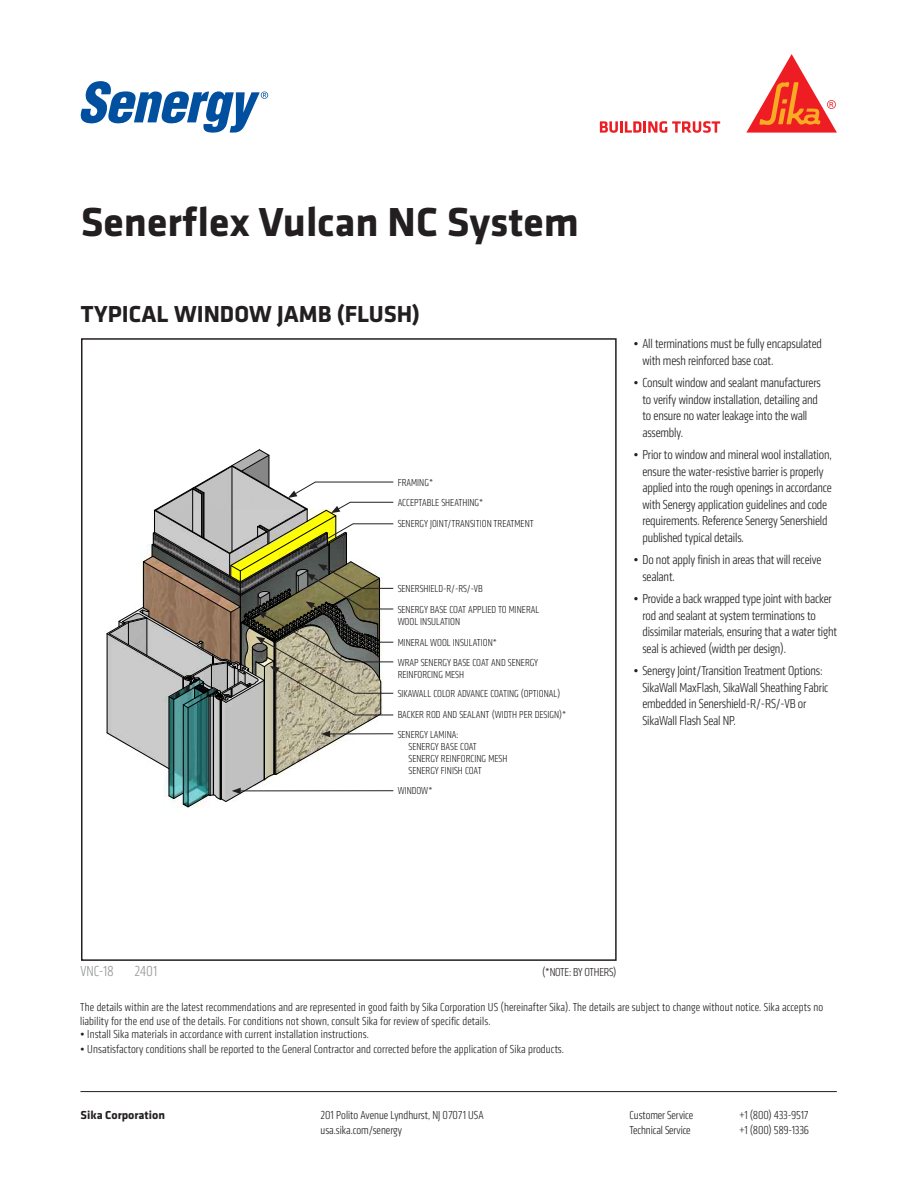
<style>
.page{position:relative;width:918px;height:1188px;background:#fff}
.page>*{position:absolute;margin:0;border:0;box-sizing:border-box;transform-origin:0 0}
.t1{font:700 42px "Klavika";color:#231f20}
.Detail_Product_Descr{font:700 24px "Klavika";color:#231f20}
.Detail_Number{font:300 condensed 15px "Klavika";color:#939598}
.Bulleted_List{font:300 condensed 13.5px/16.5px "Klavika";letter-spacing:-.01em;color:#231f20}
.t2{font:300 condensed 12px/13.5px "Klavika";letter-spacing:.01em;color:#231f20}
.t3{font:300 condensed 12px "Klavika";letter-spacing:-.015em;color:#231f20}
.t4{font:300 condensed 12px "Klavika";letter-spacing:-.02em;color:#231f20}
.t5{font:700 12px "Klavika";color:#231f20}
.Leader_Notes{font:300 condensed 10.5px/12px "Klavika";color:#231f20}
</style>
<div class="page">
<div style="left:81px;top:338px;width:536px;height:623px;border:2px solid #231f20"></div>
<svg style="left:600px;top:121px;width:120px;height:12px"></svg>
<svg style="left:746px;top:54px;width:91px;height:79px"></svg>
<svg style="left:81px;top:81px;width:187px;height:52px"></svg>
<hr style="left:80px;top:1091px;width:757px;height:1px;background:#231f20">
<svg style="left:107px;top:450px;width:287px;height:357px"></svg>
<h1 class="t1" style="left:81px;top:191px;width:500px">Senerflex Vulcan NC System</h1>
<p class="Detail_Product_Descr" style="left:81px;top:297px;width:341px">TYPICAL WINDOW JAMB (FLUSH)</p>
<p class="Leader_Notes" style="left:398px;top:477px;width:37px">FRAMING*</p>
<p class="Leader_Notes" style="left:398px;top:497px;width:87px">ACCEPTABLE SHEATHING*</p>
<p class="Leader_Notes" style="left:398px;top:518px;width:138px">SENERGY JOINT/TRANSITION TREATMENT</p>
<p class="Leader_Notes" style="left:398px;top:583px;width:87px">SENERSHIELD-R/-RS/-VB</p>
<p class="Leader_Notes" style="left:398px;top:603px;width:143px">SENERGY BASE COAT APPLIED TO MINERAL<br>WOOL INSULATION</p>
<p class="Leader_Notes" style="left:398px;top:636px;width:101px">MINERAL WOOL INSULATION*</p>
<p class="Leader_Notes" style="left:398px;top:657px;width:142px">WRAP SENERGY BASE COAT AND SENERGY<br>REINFORCING MESH</p>
<p class="Leader_Notes" style="left:398px;top:687px;width:164px">SIKAWALL COLOR ADVANCE COATING (OPTIONAL)</p>
<p class="Leader_Notes" style="left:398px;top:708px;width:170px">BACKER ROD AND SEALANT (WIDTH PER DESIGN)*</p>
<p class="Leader_Notes" style="left:408px;top:729px;width:100px;text-indent:-11px">SENERGY LAMINA:<br>SENERGY BASE COAT<br>SENERGY REINFORCING MESH<br>SENERGY FINISH COAT</p>
<p class="Leader_Notes" style="left:398px;top:785px;width:37px">WINDOW*</p>
<p class="Bulleted_List" style="left:642px;top:336px;width:181px;text-indent:-9px">• All terminations must be fully encapsulated with mesh reinforced base coat.</p>
<p class="Bulleted_List" style="left:642px;top:375px;width:180px;text-indent:-9px">• Consult window and sealant manufacturers to verify window installation, detailing and to ensure no water leakage into the wall assembly.</p>
<p class="Bulleted_List" style="left:642px;top:447px;width:191px;text-indent:-9px">• Prior to window and mineral wool installation, ensure the water-resistive barrier is properly applied into the rough openings in accordance with Senergy application guidelines and code requirements. Reference Senergy Senershield published typical details.</p>
<p class="Bulleted_List" style="left:642px;top:552px;width:180px;text-indent:-9px">• Do not apply finish in areas that will receive sealant.</p>
<p class="Bulleted_List" style="left:642px;top:591px;width:196px;text-indent:-9px">• Provide a back wrapped type joint with backer rod and sealant at system terminations to dissimilar materials, ensuring that a water tight seal is achieved (width per design).</p>
<p class="Bulleted_List" style="left:642px;top:663px;width:188px;text-indent:-9px">• Senergy Joint/Transition Treatment Options:<br>SikaWall MaxFlash, SikaWall Sheathing Fabric embedded in Senershield-R/-RS/-VB or SikaWall Flash Seal NP.</p>
<p class="Detail_Number" style="left:80px;top:963px;width:35px">VNC-18</p>
<p class="Detail_Number" style="left:134px;top:963px;width:24px">2401</p>
<p class="t4" style="left:542px;top:966px;width:76px">(*NOTE: BY OTHERS)</p>
<p class="t2" style="left:80px;top:1001px;width:745px">The details within are the latest recommendations and are represented in good faith by Sika Corporation US (hereinafter Sika). The details are subject to change without notice. Sika accepts no liability for the end use of the details. For conditions not shown, consult Sika for review of specific details.</p>
<p class="t2" style="left:80px;top:1028px;width:290px">• Install Sika materials in accordance with current installation instructions.</p>
<p class="t2" style="left:80px;top:1043px;width:485px">• Unsatisfactory conditions shall be reported to the General Contractor and corrected before the application of Sika products.</p>
<p class="t5" style="left:81px;top:1106px;width:86px">Sika Corporation</p>
<p class="t2" style="left:321px;top:1108px;width:165px">201 Polito Avenue Lyndhurst, NJ 07071 USA</p>
<p class="t2" style="left:630px;top:1108px;width:65px">Customer Service</p>
<p class="t3" style="left:739px;top:1108px;width:71px">+1 (800) 433-9517</p>
<p class="t2" style="left:321px;top:1123px;width:83px">usa.sika.com/senergy</p>
<p class="t2" style="left:630px;top:1123px;width:63px">Technical Service</p>
<p class="t3" style="left:739px;top:1123px;width:71px">+1 (800) 589-1336</p>
</div>
